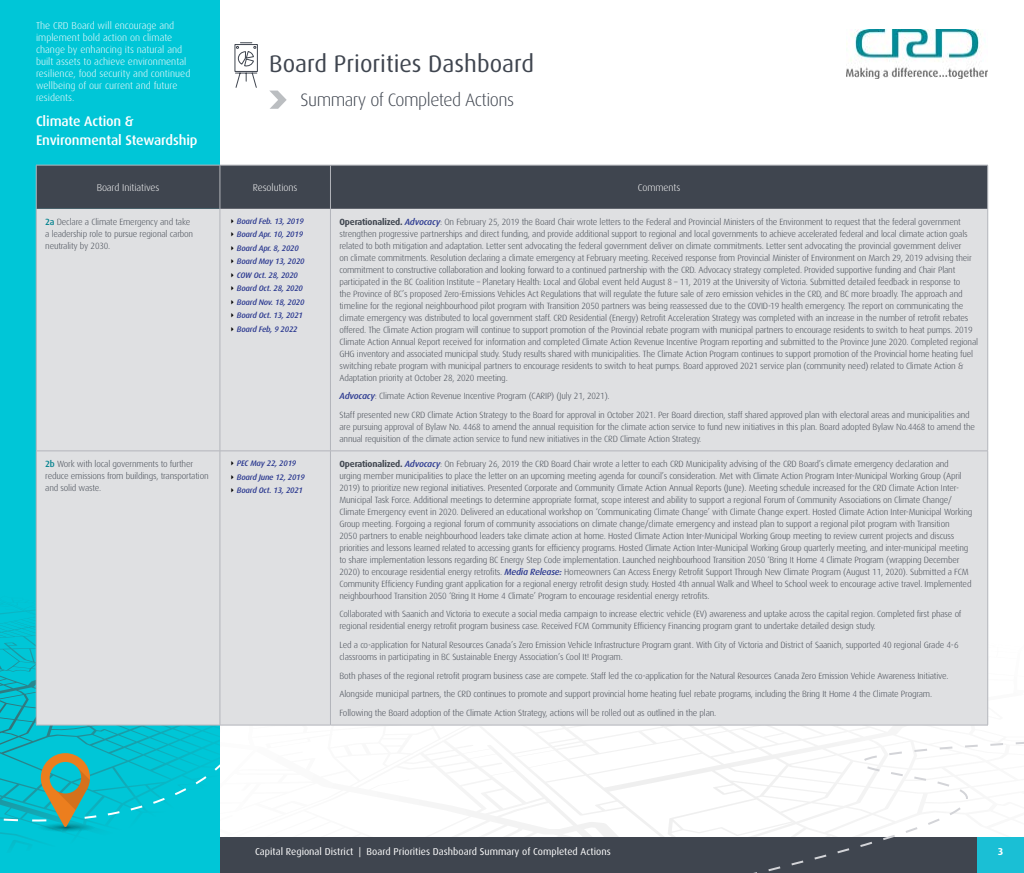
<style>
.page{position:relative;width:1024px;height:873px;background:#fff}
.page>*{position:absolute;margin:0;border:0;box-sizing:border-box;transform-origin:0 0}
.t1{font:24px "Dax OT";color:#3f454f}
.t2{font:300 18px "Dax OT";letter-spacing:-.03em;color:#3f454f}
.t3{font:500 14px/19.5px "Dax OT";letter-spacing:-.01em;color:#fff}
.t4{font:300 10px/12px "Dax OT";color:#fff}
.t5{font:10px "Dax OT";color:#fff}
.t6{font:700 10px "Dax OT";color:#fff}
.t7{font:300 9px/12px "Dax OT";letter-spacing:-.02em;color:#3f454f}
.t8{font:italic 500 8px/13.5px "Dax OT";letter-spacing:-.02em;color:#2b3990}
.s1{font-weight:500;color:#00818d}
.s2{font-weight:700}
.s3{font-weight:500;font-style:italic;color:#2b3990}
</style>
<div class="page">
<svg style="left:462px;top:726px;width:398px;height:111px"></svg>
<div style="left:220px;top:837px;width:757px;height:36px;background:#3f454f"></div>
<div style="left:0;top:0;width:220px;height:873px;background:#00c6d7"></div>
<svg style="left:0;top:586px;width:218px;height:260px"></svg>
<svg style="left:0;top:753px;width:220px;height:79px"></svg>
<svg style="left:726px;top:740px;width:298px;height:133px"></svg>
<svg style="left:270px;top:91px;width:17px;height:18px"></svg>
<svg style="left:235px;top:42px;width:23px;height:46px"></svg>
<img style="left:846px;top:30px;width:142px;height:48px">
<div style="left:37px;top:166px;width:951px;height:43px;background:#3f454f"></div>
<div style="left:37px;top:209px;width:951px;height:516px;background:#dfe0e2"></div>
<hr style="left:36px;top:209px;width:1px;height:242px;background:#b3b5bb">
<hr style="left:220px;top:209px;width:1px;height:242px;background:#b3b5bb">
<hr style="left:330px;top:209px;width:1px;height:242px;background:#b3b5bb">
<hr style="left:988px;top:209px;width:1px;height:242px;background:#b3b5bb">
<hr style="left:36px;top:451px;width:184px;height:1px;background:#b3b5bb">
<hr style="left:36px;top:451px;width:1px;height:274px;background:#b3b5bb">
<hr style="left:220px;top:451px;width:110px;height:1px;background:#b3b5bb">
<hr style="left:220px;top:451px;width:1px;height:274px;background:#b3b5bb">
<hr style="left:330px;top:451px;width:658px;height:1px;background:#b3b5bb">
<hr style="left:330px;top:451px;width:1px;height:274px;background:#b3b5bb">
<hr style="left:988px;top:451px;width:1px;height:274px;background:#b3b5bb">
<hr style="left:36px;top:725px;width:184px;height:1px;background:#b3b5bb">
<hr style="left:220px;top:725px;width:110px;height:1px;background:#b3b5bb">
<hr style="left:330px;top:725px;width:658px;height:1px;background:#b3b5bb">
<hr style="left:36px;top:165px;width:184px;height:1px;background:#b3b5bb">
<hr style="left:36px;top:165px;width:1px;height:44px;background:#b3b5bb">
<hr style="left:220px;top:165px;width:110px;height:1px;background:#b3b5bb">
<hr style="left:220px;top:165px;width:1px;height:44px;background:#b3b5bb">
<hr style="left:330px;top:165px;width:658px;height:1px;background:#b3b5bb">
<hr style="left:330px;top:165px;width:1px;height:44px;background:#b3b5bb">
<hr style="left:988px;top:165px;width:1px;height:44px;background:#b3b5bb">
<p class="t4" style="left:36px;top:18px;width:156px">The CRD Board will encourage and implement bold action on climate change by enhancing its natural and built assets to achieve environmental resilience, food security and continued wellbeing of our current and future residents.</p>
<h3 class="t3" style="left:36px;top:109px;width:163px">Climate Action &amp;<br>Environmental Stewardship</h3>
<h1 class="t1" style="left:269px;top:41px;width:266px">Board Priorities Dashboard</h1>
<h2 class="t2" style="left:301px;top:83px;width:215px">Summary of Completed Actions</h2>
<p class="t4" style="left:97px;top:180px;width:64px">Board Initiatives</p>
<p class="t4" style="left:253px;top:180px;width:46px">Resolutions</p>
<p class="t4" style="left:638px;top:180px;width:44px">Comments</p>
<p class="t7" style="left:45px;top:214px;width:149px"><span class="s1">2a</span> Declare a Climate Emergency and take a leadership role to pursue regional carbon neutrality by 2030.</p>
<p class="t8" style="left:237px;top:213px;width:69px">Board Feb. 13, 2019<br>Board Apr. 10, 2019<br>Board Apr. 8, 2020<br>Board May 13, 2020<br>COW Oct. 28, 2020<br>Board Oct. 28, 2020<br>Board Nov. 18, 2020<br>Board Oct. 13, 2021<br>Board Feb, 9 2022</p>
<p class="t7" style="left:339px;top:214px;width:640px"><span class="s2">Operationalized.</span> <span class="s3">Advocacy</span>: On February 25, 2019 the Board Chair wrote letters to the Federal and Provincial Ministers of the Environment to request that the federal government strengthen progressive partnerships and direct funding, and provide additional support to regional and local governments to achieve accelerated federal and local climate action goals related to both mitigation and adaptation. Letter sent advocating the federal government deliver on climate commitments. Letter sent advocating the provincial government deliver<br>on climate commitments. Resolution declaring a climate emergency at February meeting. Received response from Provincial Minister of Environment on March 29, 2019 advising their commitment to constructive collaboration and looking forward to a continued partnership with the CRD. Advocacy strategy completed. Provided supportive funding and Chair Plant participated in the BC Coalition Institute – Planetary Health: Local and Global event held August 8 – 11, 2019 at the University of Victoria. Submitted detailed feedback in response to<br>the Province of BC’s proposed Zero-Emissions Vehicles Act Regulations that will regulate the future sale of zero emission vehicles in the CRD, and BC more broadly. The approach and timeline for the regional neighbourhood pilot program with Transition 2050 partners was being reassessed due to the COVID-19 health emergency. The report on communicating the climate emergency was distributed to local government staff. CRD Residential (Energy) Retrofit Acceleration Strategy was completed with an increase in the number of retrofit rebates offered. The Climate Action program will continue to support promotion of the Provincial rebate program with municipal partners to encourage residents to switch to heat pumps. 2019<br>Climate Action Annual Report received for information and completed Climate Action Revenue Incentive Program reporting and submitted to the Province June 2020. Completed regional GHG inventory and associated municipal study. Study results shared with municipalities. The Climate Action Program continues to support promotion of the Provincial home heating fuel switching rebate program with municipal partners to encourage residents to switch to heat pumps. Board approved 2021 service plan (community need) related to Climate Action &amp; Adaptation priority at October 28, 2020 meeting.</p>
<p class="t7" style="left:339px;top:385px;width:632px;line-height:18.7px"><span class="s3">Advocacy</span>: Climate Action Revenue Incentive Program (CARIP) (July 21, 2021).<br>Staff presented new CRD Climate Action Strategy to the Board for approval in October 2021. Per Board direction, staff shared approved plan with electoral areas and municipalities and</p>
<p class="t7" style="left:339px;top:419px;width:637px">are pursuing approval of Bylaw No. 4468 to amend the annual requisition for the climate action service to fund new initiatives in this plan. Board adopted Bylaw No.4468 to amend the annual requisition of the climate action service to fund new initiatives in the CRD Climate Action Strategy.</p>
<p class="t7" style="left:45px;top:456px;width:165px"><span class="s1">2b</span> Work with local governments to further reduce emissions from buildings, transportation and solid waste.</p>
<p class="t8" style="left:237px;top:455px;width:69px">PEC May 22, 2019<br>Board June 12, 2019<br>Board Oct. 13, 2021</p>
<p class="t7" style="left:339px;top:456px;width:634px"><span class="s2">Operationalized.</span> <span class="s3">Advocacy</span>: On February 26, 2019 the CRD Board Chair wrote a letter to each CRD Municipality advising of the CRD Board’s climate emergency declaration and urging member municipalities to place the letter on an upcoming meeting agenda for council’s consideration. Met with Climate Action Program Inter-Municipal Working Group (April 2019) to prioritize new regional initiatives. Presented Corporate and Community Climate Action Annual Reports (June). Meeting schedule increased for the CRD Climate Action Inter-Municipal Task Force. Additional meetings to determine appropriate format, scope interest and ability to support a regional Forum of Community Associations on Climate Change/ Climate Emergency event in 2020. Delivered an educational workshop on ‘Communicating Climate Change’ with Climate Change expert. Hosted Climate Action Inter-Municipal Working Group meeting. Forgoing a regional forum of community associations on climate change/climate emergency and instead plan to support a regional pilot program with Transition<br>2050 partners to enable neighbourhood leaders take climate action at home. Hosted Climate Action Inter-Municipal Working Group meeting to review current projects and discuss priorities and lessons learned related to accessing grants for efficiency programs. Hosted Climate Action Inter-Municipal Working Group quarterly meeting, and inter-municipal meeting to share implementation lessons regarding BC Energy Step Code implementation. Launched neighbourhood Transition 2050 ‘Bring It Home 4 Climate Program (wrapping December 2020) to encourage residential energy retrofits. <span class="s3">Media Release:</span> Homeowners Can Access Energy Retrofit Support Through New Climate Program (August 11, 2020). Submitted a FCM Community Efficiency Funding grant application for a regional energy retrofit design study. Hosted 4th annual Walk and Wheel to School week to encourage active travel. Implemented neighbourhood Transition 2050 ‘Bring It Home 4 Climate’ Program to encourage residential energy retrofits.</p>
<p class="t7" style="left:339px;top:607px;width:624px">Collaborated with Saanich and Victoria to execute a social media campaign to increase electric vehicle (EV) awareness and uptake across the capital region. Completed first phase of regional residential energy retrofit program business case. Received FCM Community Efficiency Financing program grant to undertake detailed design study.</p>
<p class="t7" style="left:339px;top:637px;width:621px">Led a co-application for Natural Resources Canada’s Zero Emission Vehicle Infrastructure Program grant. With City of Victoria and District of Saanich, supported 40 regional Grade 4-6 classrooms in participating in BC Sustainable Energy Association’s Cool It! Program.</p>
<p class="t7" style="left:339px;top:665px;width:611px;line-height:18.7px">Both phases of the regional retrofit program business case are compete. Staff led the co-application for the Natural Resources Canada Zero Emission Vehicle Awareness Initiative.<br>Alongside municipal partners, the CRD continues to promote and support provincial home heating fuel rebate programs, including the Bring It Home 4 the Climate Program.<br>Following the Board adoption of the Climate Action Strategy, actions will be rolled out as outlined in the plan.</p>
<p class="t5" style="left:255px;top:842px;width:357px">Capital Regional District | Board Priorities Dashboard Summary of Completed Actions</p>
<p class="t6" style="left:998px;top:842px;width:7px">3</p>
</div>
